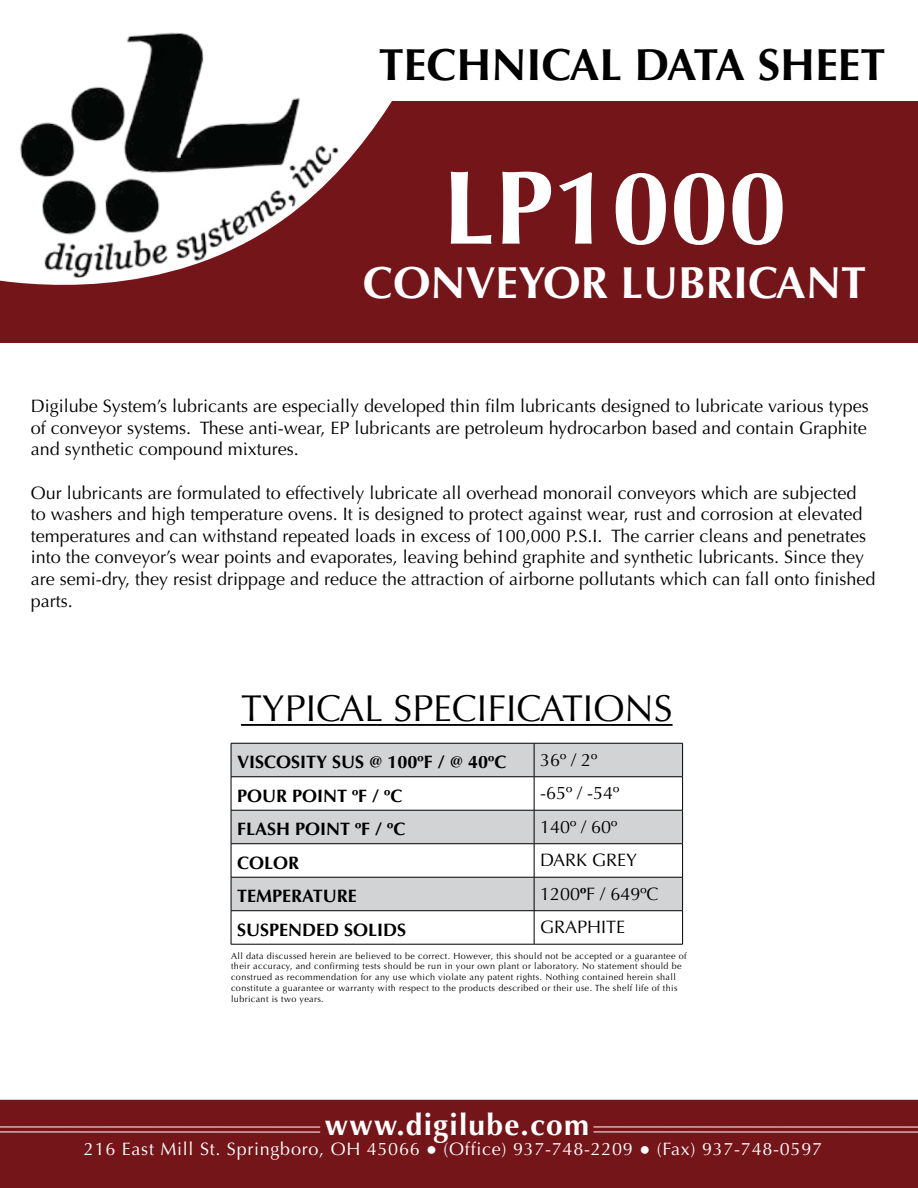
<style>
.page{position:relative;width:918px;height:1188px;background:#fff}
.page>*{position:absolute;margin:0;border:0;box-sizing:border-box;transform-origin:0 0}
.t1{font:700 105px "Optima";color:#fff}
.t2{font:700 45px "Optima";color:#000}
.t3{font:700 45px "Optima";color:#fff}
.t4{font:37.5px "Optima";color:#000}
.t5{font:700 30px "Optima";letter-spacing:.04em;color:#fff}
.t6{font:18px/21.6px "Optima";color:#000;text-align:justify}
.t7{font:700 18px "Optima";color:#000}
.t8{font:18px "Optima";letter-spacing:.04em;color:#fff}
.t9{font:9px/10.8px "Optima";letter-spacing:.04em;color:#000}
.s1{font-weight:700}
.s2{font-family:"Arial"}
</style>
<div class="page">
<div style="left:0;top:102px;width:918px;height:241px;background:#74151a"></div>
<div style="left:0;top:1100px;width:918px;height:88px;background:#74151a"></div>
<hr style="left:0;top:1126px;width:320px;height:2px;background:#fff">
<hr style="left:0;top:1131px;width:320px;height:2px;background:#fff">
<hr style="left:593px;top:1126px;width:325px;height:2px;background:#fff">
<hr style="left:593px;top:1131px;width:325px;height:2px;background:#fff">
<img style="left:5px;top:32px;width:351px;height:249px">
<hr style="left:241px;top:724px;width:432px;height:2px;background:#000">
<svg style="left:232px;top:744px;width:450px;height:166px;fill:#d1d3d4"></svg>
<hr style="left:231px;top:743px;width:303px;height:1px;background:#000">
<hr style="left:231px;top:743px;width:1px;height:34px;background:#000">
<hr style="left:534px;top:743px;width:149px;height:1px;background:#000">
<hr style="left:534px;top:743px;width:1px;height:34px;background:#000">
<hr style="left:682px;top:743px;width:1px;height:34px;background:#000">
<hr style="left:231px;top:776px;width:303px;height:1px;background:#000">
<hr style="left:231px;top:777px;width:1px;height:33px;background:#000">
<hr style="left:534px;top:776px;width:149px;height:1px;background:#000">
<hr style="left:534px;top:777px;width:1px;height:33px;background:#000">
<hr style="left:682px;top:777px;width:1px;height:33px;background:#000">
<hr style="left:231px;top:810px;width:303px;height:1px;background:#000">
<hr style="left:231px;top:810px;width:1px;height:34px;background:#000">
<hr style="left:534px;top:810px;width:149px;height:1px;background:#000">
<hr style="left:534px;top:810px;width:1px;height:34px;background:#000">
<hr style="left:682px;top:810px;width:1px;height:34px;background:#000">
<hr style="left:231px;top:843px;width:303px;height:1px;background:#000">
<hr style="left:231px;top:844px;width:1px;height:33px;background:#000">
<hr style="left:534px;top:843px;width:149px;height:1px;background:#000">
<hr style="left:534px;top:844px;width:1px;height:33px;background:#000">
<hr style="left:682px;top:844px;width:1px;height:33px;background:#000">
<hr style="left:231px;top:877px;width:303px;height:1px;background:#000">
<hr style="left:231px;top:877px;width:1px;height:34px;background:#000">
<hr style="left:534px;top:877px;width:149px;height:1px;background:#000">
<hr style="left:534px;top:877px;width:1px;height:34px;background:#000">
<hr style="left:682px;top:877px;width:1px;height:34px;background:#000">
<hr style="left:231px;top:910px;width:303px;height:1px;background:#000">
<hr style="left:231px;top:911px;width:1px;height:33px;background:#000">
<hr style="left:534px;top:910px;width:149px;height:1px;background:#000">
<hr style="left:534px;top:911px;width:1px;height:33px;background:#000">
<hr style="left:682px;top:911px;width:1px;height:33px;background:#000">
<hr style="left:231px;top:944px;width:303px;height:1px;background:#000">
<hr style="left:534px;top:944px;width:149px;height:1px;background:#000">
<h2 class="t2" style="left:379px;top:39px;width:508px">TECHNICAL DATA SHEET</h2>
<h1 class="t1" style="left:442px;top:147px;width:346px">LP1000</h1>
<h2 class="t3" style="left:363px;top:256px;width:505px">CONVEYOR LUBRICANT</h2>
<p class="t6" style="left:31px;top:395px;width:840px">Digilube System’s lubricants are especially developed thin film lubricants designed to lubricate various types of conveyor systems. These anti-wear, EP lubricants are petroleum hydrocarbon based and contain Graphite and synthetic compound mixtures.</p>
<p class="t6" style="left:31px;top:482px;width:846px;text-align:left">Our lubricants are formulated to effectively lubricate all overhead monorail conveyors which are subjected to washers and high temperature ovens. It is designed to protect against wear, rust and corrosion at elevated temperatures and can withstand repeated loads in excess of 100,000 P.S.I. The carrier cleans and penetrates into the conveyor’s wear points and evaporates, leaving behind graphite and synthetic lubricants. Since they are semi-dry, they resist drippage and reduce the attraction of airborne pollutants which can fall onto finished parts.</p>
<h3 class="t4" style="left:241px;top:687px;width:433px">TYPICAL SPECIFICATIONS</h3>
<p class="t7" style="left:237px;top:752px;width:271px">VISCOSITY SUS @ 100ºF / @ 40ºC</p>
<p class="t6" style="left:540px;top:749px;width:59px">36º / 2º</p>
<p class="t7" style="left:237px;top:785px;width:167px">POUR POINT ºF / ºC</p>
<p class="t6" style="left:540px;top:783px;width:81px">-65º / -54º</p>
<p class="t7" style="left:237px;top:819px;width:170px">FLASH POINT ºF / ºC</p>
<p class="t6" style="left:540px;top:816px;width:79px">140º / 60º</p>
<p class="t7" style="left:237px;top:852px;width:63px">COLOR</p>
<p class="t6" style="left:540px;top:850px;width:99px">DARK GREY</p>
<p class="t7" style="left:237px;top:886px;width:121px">TEMPERATURE</p>
<p class="t6" style="left:540px;top:883px;width:120px">1200<span class="s1">º</span>F / 649ºC</p>
<p class="t7" style="left:237px;top:919px;width:171px">SUSPENDED SOLIDS</p>
<p class="t6" style="left:540px;top:917px;width:87px">GRAPHITE</p>
<p class="t9" style="left:231px;top:950px;width:457px">All data discussed herein are believed to be correct. However, this should not be accepted or a guarantee of their accuracy, and confirming tests should be run in your own plant or laboratory. No statement should be construed as recommendation for any use which violate any patent rights. Nothing contained herein shall constitute a guarantee or warranty with respect to the products described or their use. The shelf life of this lubricant is two years.</p>
<h3 class="t5" style="left:325px;top:1108px;width:266px">www.digilube.com</h3>
<p class="t8" style="left:84px;top:1138px;width:740px">216 East Mill St. Springboro, OH 45066 <span class="s2">●</span> (Office) 937-748-2209 <span class="s2">●</span> (Fax) 937-748-0597</p>
</div>
